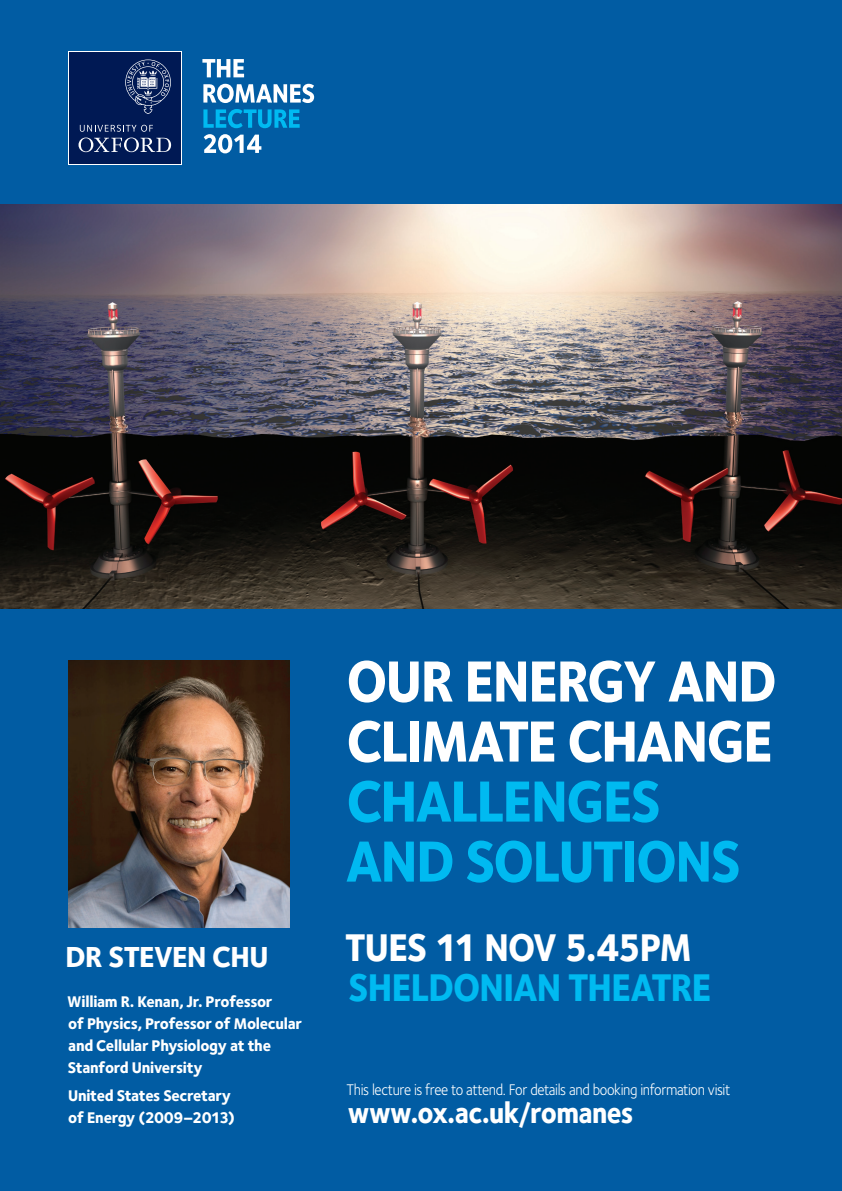
<style>
.page{position:relative;width:842px;height:1191px;background:#fff}
.page>*{position:absolute;margin:0;border:0;box-sizing:border-box;transform-origin:0 0}
.t1{font:800 60px/60px "Foundry Sterling";letter-spacing:-.03em;color:#fff;scale:.9 1}
.t2{font:800 60px/60px "Foundry Sterling";letter-spacing:-.035em;color:#00baf1;scale:.9 1}
.t3{font:800 40px "Foundry Sterling";letter-spacing:-.03em;color:#00baf1;scale:.9 1}
.t4{font:800 40px "Foundry Sterling";letter-spacing:-.045em;color:#fff;scale:.9 1}
.t5{font:800 30px "Foundry Sterling";letter-spacing:-.02em;color:#fff;scale:.9 1}
.t6{font:800 30px "Foundry Sterling";letter-spacing:-.02em;color:#fff;scale:.95 1}
.t7{font:800 16px/22px "Foundry Sterling";letter-spacing:-.02em;color:#fff;scale:.95 1}
.t8{font:16px "Foundry Sterling";letter-spacing:-.025em;color:#fff;scale:.9 1}
</style>
<div class="page">
<img style="left:0;top:204px;width:842px;height:405px">
<div style="left:0;top:0;width:842px;height:204px;background:#015ca3"></div>
<svg style="left:204px;top:134px;width:57px;height:19px"></svg>
<svg style="left:203px;top:109px;width:97px;height:19px"></svg>
<svg style="left:203px;top:84px;width:111px;height:19px"></svg>
<svg style="left:202px;top:59px;width:42px;height:18px"></svg>
<div style="left:68px;top:51px;width:114px;height:113px;background:#fff"></div>
<div style="left:69px;top:52px;width:112px;height:112px;background:#001954"></div>
<svg style="left:79px;top:125px;width:92px;height:27px"></svg>
<svg style="left:125px;top:60px;width:46px;height:54px"></svg>
<div style="left:0;top:609px;width:842px;height:582px;background:#015ca3"></div>
<img style="left:68px;top:660px;width:221px;height:267px">
<h3 class="t6" style="left:66px;top:935px;width:215px">DR STEVEN CHU</h3>
<p class="t7" style="left:67px;top:990px;width:249px">William R. Kenan, Jr. Professor<br>of Physics, Professor of Molecular and Cellular Physiology at the<br>Stanford University</p>
<p class="t7" style="left:68px;top:1084px;width:177px">United States Secretary of Energy (2009–2013)</p>
<h1 class="t1" style="left:346px;top:650px;width:480px">OUR ENERGY AND<br>CLIMATE CHANGE</h1>
<h1 class="t2" style="left:346px;top:770px;width:441px">CHALLENGES<br>AND SOLUTIONS</h1>
<h2 class="t4" style="left:345px;top:919px;width:386px">TUES 11 NOV 5.45PM</h2>
<h2 class="t3" style="left:348px;top:959px;width:405px">SHELDONIAN THEATRE</h2>
<p class="t8" style="left:346px;top:1078px;width:428px">This lecture is free to attend. For details and booking information visit</p>
<h3 class="t5" style="left:348px;top:1091px;width:319px">www.ox.ac.uk/romanes</h3>
</div>
